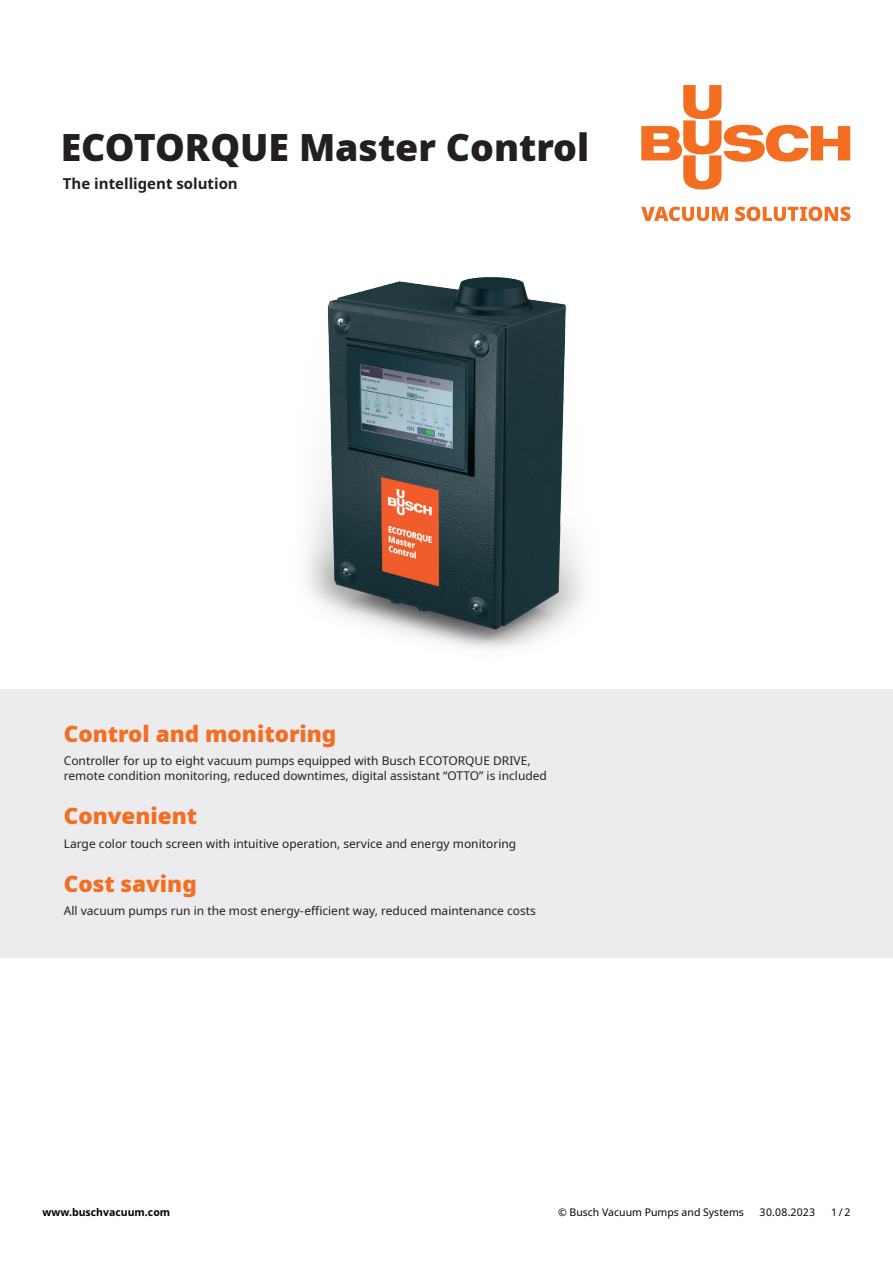
<style>
.page{position:relative;width:893px;height:1263px;background:#fff}
.page>*{position:absolute;margin:0;border:0;box-sizing:border-box;transform-origin:0 0}
.Len_headline_title_25pt{font:900 37.5px "Noto Sans";color:#231f20}
.Len_page_salesaguments_15pt{font:900 22.5px "Noto Sans";color:#f36e21}
.Len_headline_subline_10pt{font:700 15px "Noto Sans";color:#231f20}
.Len_Page_salesaguments_8pt{font:12px/15px "Noto Sans";color:#231f20}
.Len_page_footer_7pt{font:10.5px "Noto Sans";color:#000}
.Len_page_footer_7pt-2{font:700 10.5px "Noto Sans";color:#040101}
</style>
<div class="page">
<img style="left:306px;top:277px;width:278px;height:372px">
<svg style="left:641px;top:85px;width:209px;height:104px"></svg>
<svg style="left:641px;top:207px;width:87px;height:14px"></svg>
<svg style="left:735px;top:207px;width:115px;height:14px"></svg>
<div style="left:0;top:689px;width:893px;height:269px;background:#ececee"></div>
<p class="Len_headline_title_25pt" style="left:61px;top:118px;width:530px">ECOTORQUE Master Control</p>
<p class="Len_headline_subline_10pt" style="left:63px;top:173px;width:176px">The intelligent solution</p>
<p class="Len_page_salesaguments_15pt" style="left:64px;top:717px;width:274px">Control and monitoring</p>
<p class="Len_Page_salesaguments_8pt" style="left:64px;top:754px;width:485px">Controller for up to eight vacuum pumps equipped with Busch ECOTORQUE DRIVE, remote condition monitoring, reduced downtimes, digital assistant “OTTO” is included</p>
<p class="Len_page_salesaguments_15pt" style="left:64px;top:799px;width:135px">Convenient</p>
<p class="Len_Page_salesaguments_8pt" style="left:64px;top:836px;width:454px">Large color touch screen with intuitive operation, service and energy monitoring</p>
<p class="Len_page_salesaguments_15pt" style="left:64px;top:866px;width:135px">Cost saving</p>
<p class="Len_Page_salesaguments_8pt" style="left:64px;top:903px;width:474px">All vacuum pumps run in the most energy-efficient way, reduced maintenance costs</p>
<p class="Len_page_footer_7pt-2" style="left:43px;top:1205px;width:129px">www.buschvacuum.com</p>
<p class="Len_page_footer_7pt" style="left:558px;top:1205px;width:187px">© Busch Vacuum Pumps and Systems</p>
<p class="Len_page_footer_7pt" style="left:760px;top:1205px;width:57px">30.08.2023</p>
<p class="Len_page_footer_7pt" style="left:831px;top:1205px;width:21px">1 / 2</p>
</div>
